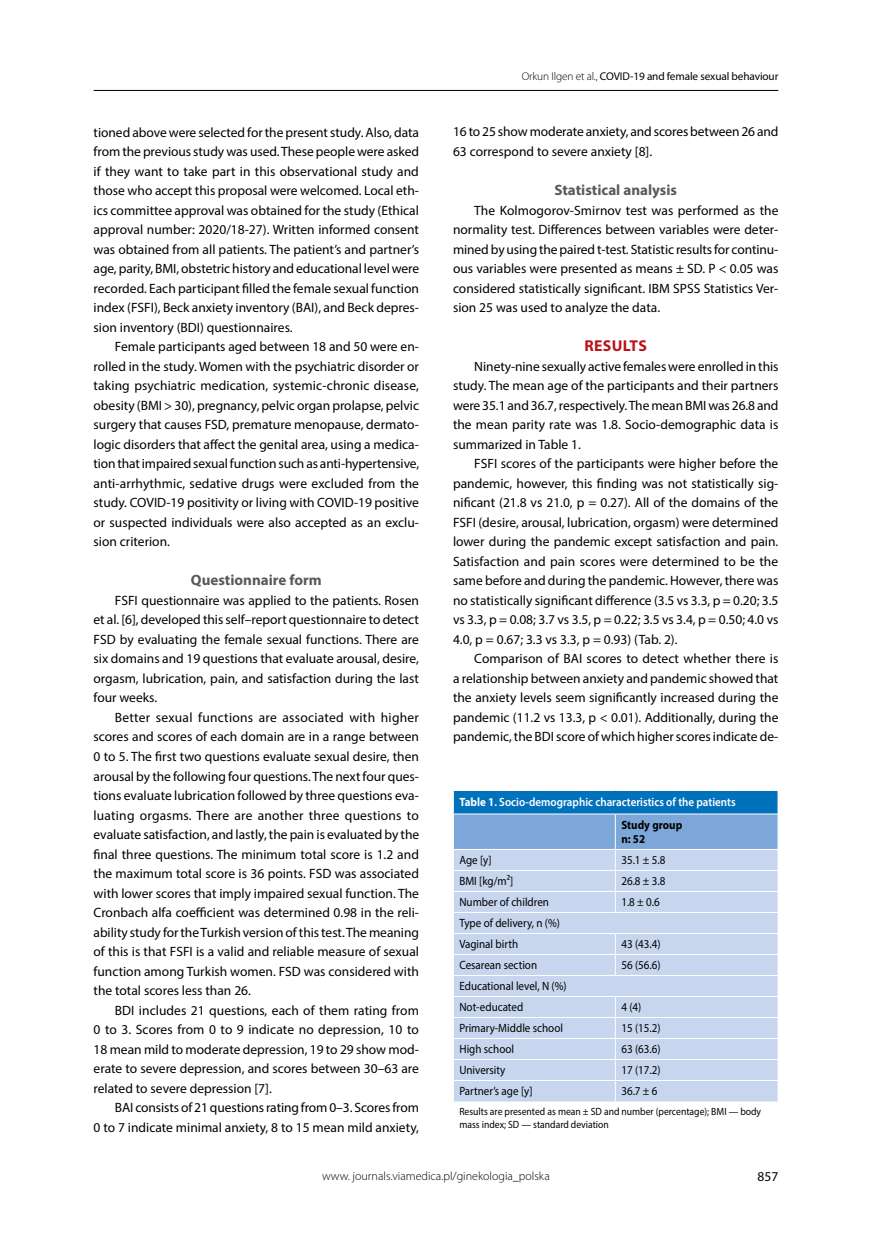
<style>
.page{position:relative;width:872px;height:1234px;background:#fff}
.page>*{position:absolute;margin:0;border:0;box-sizing:border-box;transform-origin:0 0}
.t1{font:700 15.75px "Myriad Pro";letter-spacing:.02em;color:#ba141a}
.t2{font:700 15px "Myriad Pro";color:#58595b}
.t3{font:13.5px/19.5px "Myriad Pro";color:#000;text-align:justify}
.t4{font:12px/21px "Myriad Pro";color:#000;scale:.92 1}
.t5{font:600 12px/23.5px "Myriad Pro";color:#fff;scale:.92 1}
.t6{font:300 12px "Myriad Pro";color:#000}
.t7{font:700 12px "Myriad Pro";color:#000;scale:.92 1}
.t8{font:11.25px "Myriad Pro";letter-spacing:-.01em;color:#000}
.t9{font:10.5px/12.6px "Myriad Pro";color:#000;scale:.92 1}
.s1{font-weight:300}
.s2{font-weight:700}
.s3{font-weight:700;color:#000}
</style>
<div class="page">
<hr style="left:94px;top:90px;width:684px;height:1px;background:#000">
<svg style="left:453px;top:790px;width:325px;height:311px;background:#b8cfea"></svg>
<p class="t3" style="left:94px;top:122px;width:327px">tioned above were selected for the present study. Also, data from the previous study was used. These people were asked if they want to take part in this observational study and those who accept this proposal were welcomed. Local eth&shy;ics committee approval was obtained for the study (Ethical approval number: 2020/18-27). Written informed consent was obtained from all patients. The patient’s and partner’s age, parity, BMI, obstetric history and educational level were recorded. Each participant filled the female sexual function index (FSFI), Beck anxiety inventory (BAI), and Beck depres&shy;sion inventory (BDI) questionnaires.</p>
<p class="t3" style="left:94px;top:336px;width:327px;text-indent:21px">Female participants aged between 18 and 50 were en&shy;rolled in the study. Women with the psychiatric disorder or taking psychiatric medication, systemic-chronic disease, obesity (BMI &gt; 30), pregnancy, pelvic organ prolapse, pelvic surgery that causes FSD, premature menopause, dermato&shy;logic disorders that affect the genital area, using a medica&shy;tion that impaired sexual function such as anti-hypertensive, anti-arrhythmic, sedative drugs were excluded from the study. COVID-19 positivity or living with COVID-19 positive or suspected individuals were also accepted as an exclu&shy;sion criterion.</p>
<p class="t2" style="left:191px;top:570px;width:132px">Questionnaire form</p>
<p class="t3" style="left:94px;top:590px;width:327px;text-indent:21px">FSFI questionnaire was applied to the patients. Rosen et al. [6], developed this self–report questionnaire to detect FSD by evaluating the female sexual functions. There are six domains and 19 questions that evaluate arousal, desire, orgasm, lubrication, pain, and satisfaction during the last four weeks.</p>
<p class="t3" style="left:94px;top:707px;width:327px;text-indent:21px">Better sexual functions are associated with higher scores and scores of each domain are in a range between 0 to 5. The first two questions evaluate sexual desire, then arousal by the following four questions. The next four ques&shy;tions evaluate lubrication followed by three questions eva&shy;luating orgasms. There are another three questions to evaluate satisfaction, and lastly, the pain is evaluated by the final three questions. The minimum total score is 1.2 and the maximum total score is 36 points. FSD was associated with lower scores that imply impaired sexual function. The Cronbach alfa coefficient was determined 0.98 in the reli&shy;ability study for the Turkish version of this test. The meaning of this is that FSFI is a valid and reliable measure of sexual function among Turkish women. FSD was considered with the total scores less than 26.</p>
<p class="t3" style="left:94px;top:999px;width:327px;text-indent:21px">BDI includes 21 questions, each of them rating from 0 to 3. Scores from 0 to 9 indicate no depression, 10 to 18 mean mild to moderate depression, 19 to 29 show mod&shy;erate to severe depression, and scores between 30–63 are related to severe depression [7].</p>
<p class="t3" style="left:94px;top:1097px;width:327px;text-align:right">BAI consists of 21 questions rating from 0–3. Scores from<br>0 to 7 indicate minimal anxiety, 8 to 15 mean mild anxiety,</p>
<p class="t8" style="left:522px;top:70px;width:258px"><span class="s1">Orkun Ilgen et al.,</span> COVID-19 and female sexual behaviour</p>
<p class="t3" style="left:453px;top:122px;width:327px">16 to 25 show moderate anxiety, and scores between 26 and<br>63 correspond to severe anxiety [8].</p>
<p class="t2" style="left:554px;top:180px;width:124px">Statistical analysis</p>
<p class="t3" style="left:453px;top:200px;width:327px;text-indent:21px">The Kolmogorov-Smirnov test was performed as the normality test. Differences between variables were deter&shy;mined by using the paired t-test. Statistic results for continu&shy;ous variables were presented as means ± SD. P &lt; 0.05 was considered statistically significant. IBM SPSS Statistics Ver&shy;sion 25 was used to analyze the data.</p>
<p class="t1" style="left:584px;top:335px;width:64px">RESULTS</p>
<p class="t3" style="left:453px;top:356px;width:327px;text-indent:21px">Ninety-nine sexually active females were enrolled in this study. The mean age of the participants and their partners were 35.1 and 36.7, respectively. The mean BMI was 26.8 and the mean parity rate was 1.8. Socio-demographic data is summarized in Table 1.</p>
<p class="t3" style="left:453px;top:454px;width:327px;text-indent:21px">FSFI scores of the participants were higher before the pandemic, however, this finding was not statistically sig&shy;nificant (21.8 vs 21.0, p = 0.27). All of the domains of the FSFI (desire, arousal, lubrication, orgasm) were determined lower during the pandemic except satisfaction and pain.<br>Satisfaction and pain scores were determined to be the same before and during the pandemic. However, there was no statistically significant difference (3.5 vs 3.3, p = 0.20; 3.5 vs 3.3, p = 0.08; 3.7 vs 3.5, p = 0.22; 3.5 vs 3.4, p = 0.50; 4.0 vs 4.0, p = 0.67; 3.3 vs 3.3, p = 0.93) (Tab. 2).</p>
<p class="t3" style="left:453px;top:648px;width:327px;text-indent:21px">Comparison of BAI scores to detect whether there is a relationship between anxiety and pandemic showed that the anxiety levels seem significantly increased during the pandemic (11.2 vs 13.3, p &lt; 0.01). Additionally, during the pandemic, the BDI score of which higher scores indicate de-</p>
<p class="t5" style="left:621px;top:789px;width:126px;text-indent:-162px"><span class="s2">Table 1</span>. Socio-demographic characteristics of the patients<br><span class="s3">Study group</span></p>
<p class="t7" style="left:621px;top:831px;width:27px">n: 52</p>
<p class="t4" style="left:459px;top:849px;width:36px">Age [y]</p>
<p class="t4" style="left:621px;top:849px;width:49px">35.1 ± 5.8</p>
<p class="t4" style="left:459px;top:870px;width:60px">BMI [kg/m²]</p>
<p class="t4" style="left:621px;top:870px;width:49px">26.8 ± 3.8</p>
<p class="t4" style="left:459px;top:891px;width:99px">Number of children</p>
<p class="t4" style="left:621px;top:891px;width:43px">1.8 ± 0.6</p>
<p class="t4" style="left:459px;top:912px;width:111px">Type of delivery, n (%)<br>Vaginal birth</p>
<p class="t4" style="left:621px;top:933px;width:44px">43 (43.4)</p>
<p class="t4" style="left:459px;top:954px;width:86px">Cesarean section</p>
<p class="t4" style="left:621px;top:954px;width:44px">56 (56.6)</p>
<p class="t4" style="left:459px;top:975px;width:118px">Educational level, N (%)<br>Not-educated</p>
<p class="t4" style="left:621px;top:996px;width:23px">4 (4)</p>
<p class="t4" style="left:459px;top:1017px;width:114px">Primary-Middle school</p>
<p class="t4" style="left:621px;top:1017px;width:44px">15 (15.2)</p>
<p class="t4" style="left:459px;top:1038px;width:61px">High school</p>
<p class="t4" style="left:621px;top:1038px;width:44px">63 (63.6)</p>
<p class="t4" style="left:459px;top:1059px;width:52px">University</p>
<p class="t4" style="left:621px;top:1059px;width:44px">17 (17.2)</p>
<p class="t4" style="left:459px;top:1080px;width:81px">Partner’s age [y]</p>
<p class="t4" style="left:621px;top:1080px;width:41px">36.7 ± 6</p>
<p class="t9" style="left:459px;top:1105px;width:329px">Results are presented as mean ± SD and number (percentage); BMI — body mass index; SD — standard deviation</p>
<p class="t6" style="left:322px;top:1169px;width:229px">www. journals.viamedica.pl/ginekologia_polska</p>
<p class="t3" style="left:757px;top:1166px;width:22px">857</p>
</div>
